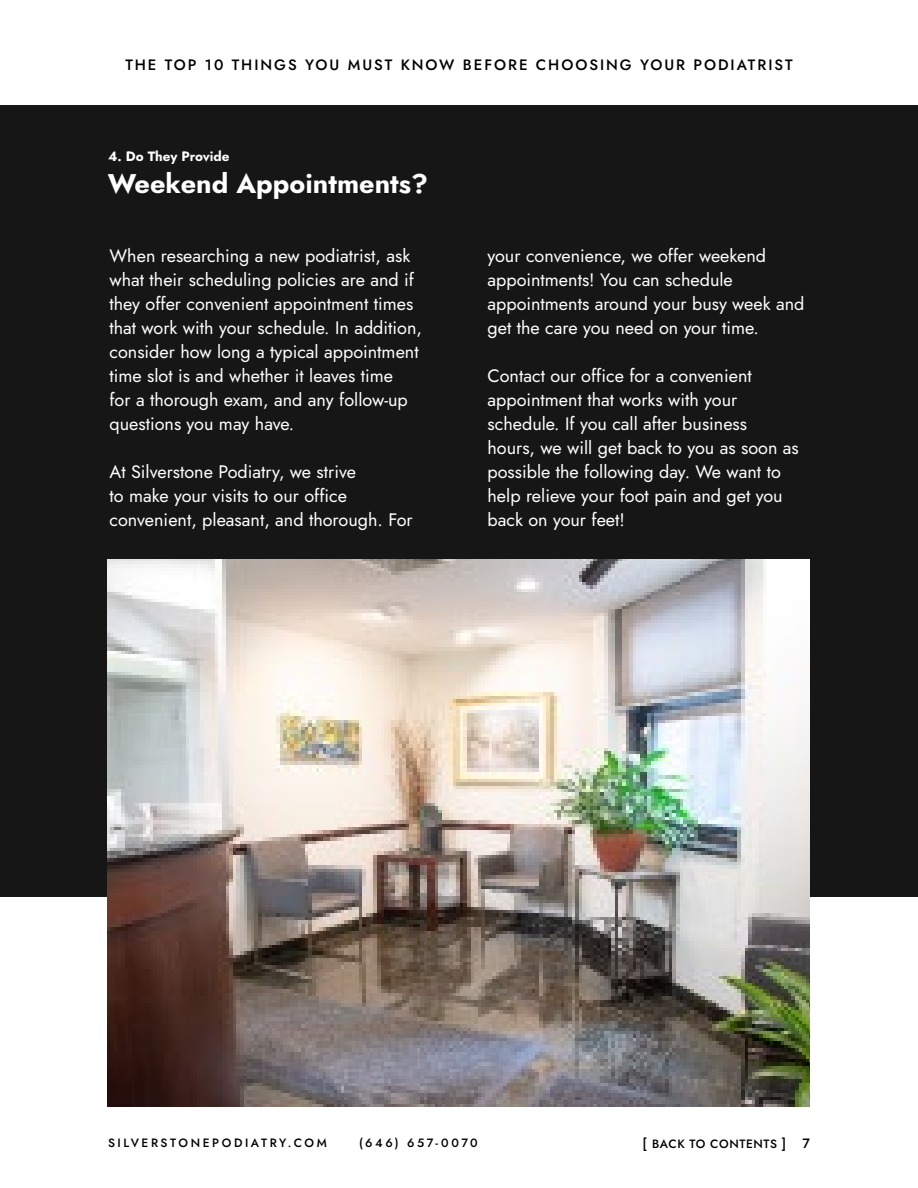
<style>
.page{position:relative;width:918px;height:1188px;background:#fff}
.page>*{position:absolute;margin:0;border:0;box-sizing:border-box;transform-origin:0 0}
.t1{font:700 27px "Jost";color:#fff}
.t2{font:18px/24px "Jost";color:#fff}
.t3{font:500 15px "Jost";letter-spacing:.13em;color:#000}
.t4{font:700 13.5px "Jost";color:#fff}
.t5{font:500 12px "Jost";letter-spacing:.205em;color:#000}
.t6{font:500 12px "Jost";letter-spacing:.05em;color:#000}
.s1{font-size:13.5px}
</style>
<div class="page">
<div style="left:0;top:105px;width:918px;height:792px;background:#161616"></div>
<img style="left:108px;top:560px;width:702px;height:547px">
<p class="t3" style="left:125px;top:55px;width:669px">THE TOP 10 THINGS YOU MUST KNOW BEFORE CHOOSING YOUR PODIATRIST</p>
<p class="t4" style="left:108px;top:147px;width:123px">4. Do They Provide</p>
<h1 class="t1" style="left:108px;top:165px;width:322px">Weekend Appointments?</h1>
<p class="t2" style="left:110px;top:244px;width:314px">When researching a new podiatrist, ask what their scheduling policies are and if they offer convenient appointment times that work with your schedule. In addition, consider how long a typical appointment time slot is and whether it leaves time<br>for a thorough exam, and any follow-up questions you may have.</p>
<p class="t2" style="left:110px;top:460px;width:305px">At Silverstone Podiatry, we strive<br>to make your visits to our office convenient, pleasant, and thorough. For</p>
<p class="t2" style="left:488px;top:244px;width:319px">your convenience, we offer weekend appointments! You can schedule appointments around your busy week and get the care you need on your time.</p>
<p class="t2" style="left:488px;top:364px;width:313px">Contact our office for a convenient appointment that works with your schedule. If you call after business hours, we will get back to you as soon as possible the following day. We want to help relieve your foot pain and get you back on your feet!</p>
<p class="t5" style="left:108px;top:1134px;width:220px">SILVERSTONEPODIATRY.COM</p>
<p class="t5" style="left:359px;top:1134px;width:120px">(646) 657-0070</p>
<p class="t6" style="left:643px;top:1136px;width:169px"><span class="s1">[</span> BACK TO CONTENTS <span class="s1">] 7</span></p>
</div>
